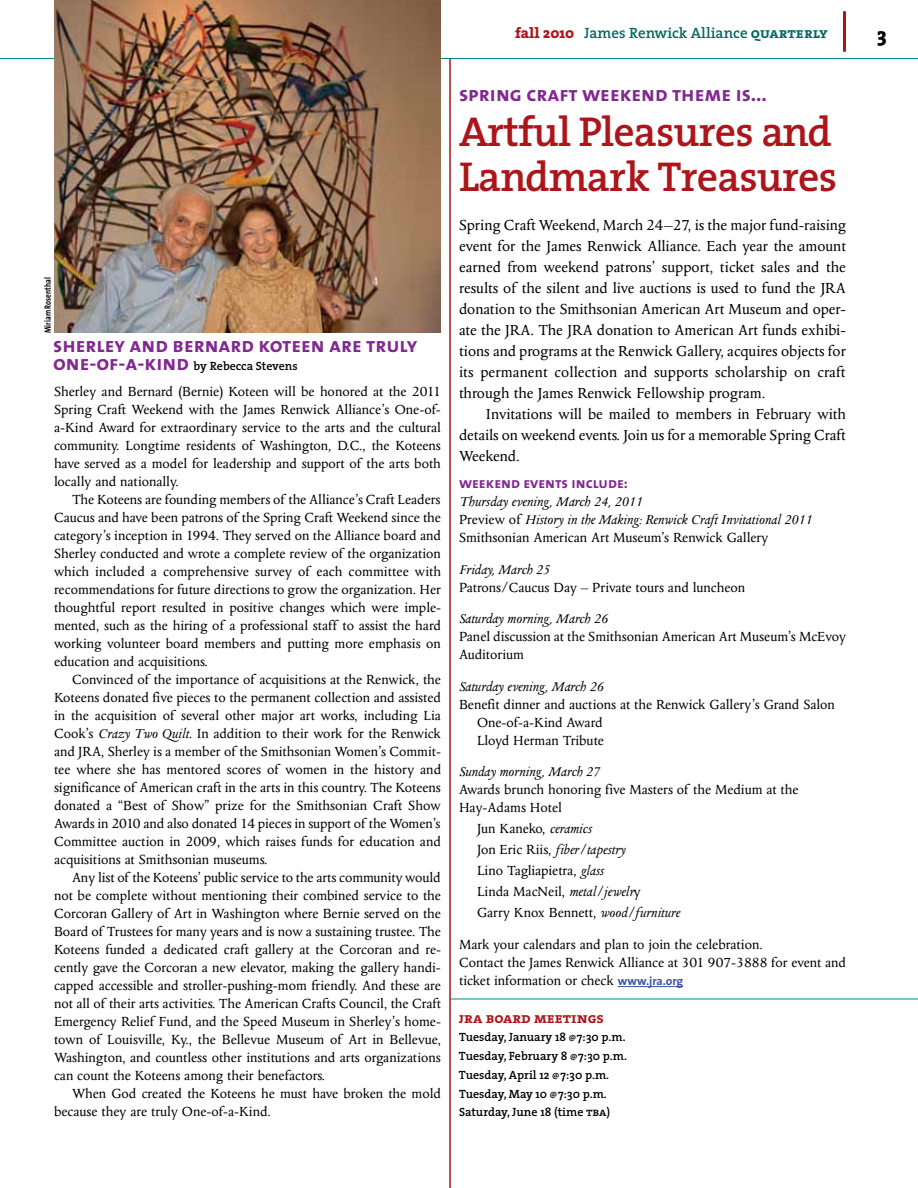
<style>
.page{position:relative;width:918px;height:1188px;background:#fff}
.page>*{position:absolute;margin:0;border:0;box-sizing:border-box;transform-origin:0 0}
.t1{font:600 42px/45px "The Serif";letter-spacing:-.02em;color:#ac161b}
.t2{font:21px "The Sans Bold Caps";color:#812990}
.t3{font:800 21px "The Serif";color:#000}
.t4{font:16.5px/21px "Columbus";letter-spacing:-.005em;color:#000;text-align:justify}
.t5{font:15px/18px "Columbus";color:#000}
.t6{font:italic 15px/18px "Columbus";color:#000}
.t7{font:600 15px "The Serif";color:#006a62}
.t8{font:15px "The Sans Bold Caps";color:#812990}
.t9{font:15px "The Serif Bold Caps";color:#ac161b}
.t10{font:600 12px/18.8px "The Serif";color:#000}
.t11{font:700 9px "The Sans";color:#000;scale:.8 1}
.s1{font-family:"The Sans Bold Caps";font-weight:400;font-size:21px;color:#812990}
.s2{font-style:italic}
.s3{font-weight:800;color:#ac161b}
.s4{font-family:"The Serif Bold Caps";font-weight:400}
.s5{font-style:normal}
.s6{font-family:"The Sans";font-weight:700;font-size:12px;color:#3953a4}
.s7{font-size:9px}
.s8{font-family:"The Serif Semi Bold Caps";font-weight:400}
</style>
<div class="page">
<hr style="left:0;top:58px;width:918px;height:1px;background:#008997">
<hr style="left:450px;top:999px;width:468px;height:1px;background:#008997">
<hr style="left:449px;top:58px;width:2px;height:1130px;background:#ac161b">
<hr style="left:843px;top:11px;width:3px;height:41px;background:#ac161b">
<hr style="left:618px;top:986px;width:65px;height:1px;background:#3953a4">
<img style="left:54px;top:0;width:387px;height:333px">
<p class="t11" style="left:40px;top:333px;width:71px;rotate:-90deg">Miriam Rosenthal</p>
<h2 class="t2" style="left:53px;top:328px;width:366px">sherley and bernard koteen are truly</h2>
<p class="t10" style="left:53px;top:357px;width:246px"><span class="s1">one-of-a-kind</span> by Rebecca Stevens</p>
<p class="t5" style="left:54px;top:383px;width:389px;text-align:justify">Sherley and Bernard (Bernie) Koteen will be honored at the 2011<br>Spring Craft Weekend with the James Renwick Alliance’s One-of&shy;a-Kind Award for extraordinary service to the arts and the cultural community. Longtime residents of Washington, D.C., the Koteens have served as a model for leadership and support of the arts both locally and nationally.</p>
<p class="t5" style="left:54px;top:491px;width:389px;text-align:justify;text-indent:18px">The Koteens are founding members of the Alliance’s Craft Leaders Caucus and have been patrons of the Spring Craft Weekend since the category’s inception in 1994. They served on the Alliance board and Sherley conducted and wrote a complete review of the organization which included a comprehensive survey of each committee with recommendations for future directions to grow the organization. Her thoughtful report resulted in positive changes which were imple&shy;mented, such as the hiring of a professional staff to assist the hard working volunteer board members and putting more emphasis on education and acquisitions.</p>
<p class="t5" style="left:54px;top:671px;width:389px;text-align:justify;text-indent:18px">Convinced of the importance of acquisitions at the Renwick, the Koteens donated five pieces to the permanent collection and assisted in the acquisition of several other major art works, including Lia Cook’s <span class="s2">Crazy Two Quilt</span>. In addition to their work for the Renwick and JRA, Sherley is a member of the Smithsonian Women’s Commit&shy;tee where she has mentored scores of women in the history and significance of American craft in the arts in this country. The Koteens donated a “Best of Show” prize for the Smithsonian Craft Show Awards in 2010 and also donated 14 pieces in support of the Women’s Committee auction in 2009, which raises funds for education and acquisitions at Smithsonian museums.</p>
<p class="t5" style="left:54px;top:869px;width:389px;text-align:justify;text-indent:18px">Any list of the Koteens’ public service to the arts community would not be complete without mentioning their combined service to the Corcoran Gallery of Art in Washington where Bernie served on the Board of Trustees for many years and is now a sustaining trustee. The Koteens funded a dedicated craft gallery at the Corcoran and re&shy;cently gave the Corcoran a new elevator, making the gallery handi&shy;capped accessible and stroller-pushing-mom friendly. And these are not all of their arts activities. The American Crafts Council, the Craft Emergency Relief Fund, and the Speed Museum in Sherley’s home&shy;town of Louisville, Ky., the Bellevue Museum of Art in Bellevue, Washington, and countless other institutions and arts organizations can count the Koteens among their benefactors.</p>
<p class="t5" style="left:54px;top:1085px;width:389px;text-indent:18px">When God created the Koteens he must have broken the mold because they are truly One-of-a-Kind.</p>
<p class="t7" style="left:515px;top:20px;width:314px"><span class="s3">fall 2010</span> James Renwick Alliance <span class="s4">quarterly</span></p>
<h2 class="t3" style="left:877px;top:17px;width:11px">3</h2>
<h2 class="t2" style="left:459px;top:77px;width:310px">spring craft weekend theme is...</h2>
<h1 class="t1" style="left:459px;top:108px;width:380px">Artful Pleasures and<br>Landmark Treasures</h1>
<p class="t4" style="left:459px;top:215px;width:389px">Spring Craft Weekend, March 24–27, is the major fund-raising event for the James Renwick Alliance. Each year the amount earned from weekend patrons’ support, ticket sales and the results of the silent and live auctions is used to fund the JRA donation to the Smithsonian American Art Museum and oper&shy;ate the JRA. The JRA donation to American Art funds exhibi&shy;tions and programs at the Renwick Gallery, acquires objects for its permanent collection and supports scholarship on craft through the James Renwick Fellowship program.</p>
<p class="t4" style="left:459px;top:404px;width:388px;text-indent:27px">Invitations will be mailed to members in February with details on weekend events. Join us for a memorable Spring Craft Weekend.</p>
<p class="t8" style="left:459px;top:471px;width:171px">weekend events include:</p>
<p class="t6" style="left:459px;top:493px;width:355px">Thursday evening, March 24, 2011<br><span class="s5">Preview of</span> History in the Making: Renwick Craft Invitational 2011<br><span class="s5">Smithsonian American Art Museum’s Renwick Gallery</span></p>
<p class="t6" style="left:459px;top:561px;width:93px">Friday, March 25</p>
<p class="t5" style="left:459px;top:578px;width:288px">Patrons/Caucus Day – Private tours and luncheon</p>
<p class="t6" style="left:459px;top:610px;width:150px">Saturday morning, March 26</p>
<p class="t5" style="left:459px;top:628px;width:388px">Panel discussion at the Smithsonian American Art Museum’s McEvoy<br>Auditorium</p>
<p class="t6" style="left:459px;top:678px;width:146px">Saturday evening, March 26</p>
<p class="t5" style="left:477px;top:695px;width:359px;text-indent:-18px">Benefit dinner and auctions at the Renwick Gallery’s Grand Salon<br>One-of-a-Kind Award<br>Lloyd Herman Tribute</p>
<p class="t6" style="left:459px;top:763px;width:143px">Sunday morning, March 27</p>
<p class="t5" style="left:459px;top:781px;width:341px">Awards brunch honoring five Masters of the Medium at the<br>Hay-Adams Hotel</p>
<p class="t5" style="left:477px;top:818px;width:204px;line-height:21px">Jun Kaneko, <span class="s2">ceramics<br></span>Jon Eric Riis, <span class="s2">fiber/tapestry<br></span>Lino Tagliapietra, <span class="s2">glass<br></span>Linda MacNeil, <span class="s2">metal/jewelr</span>y<br>Garry Knox Bennett, <span class="s2">wood/furniture</span></p>
<p class="t5" style="left:459px;top:935px;width:389px">Mark your calendars and plan to join the celebration.<br>Contact the James Renwick Alliance at 301 907-3888 for event and ticket information or check <span class="s6">www.jra.org</span></p>
<p class="t9" style="left:459px;top:1005px;width:147px">jra board meetings</p>
<p class="t10" style="left:459px;top:1028px;width:169px">Tuesday, January 18 <span class="s7">@</span>7:30 p.m.<br>Tuesday, February 8 <span class="s7">@</span>7:30 p.m.<br>Tuesday, April 12 <span class="s7">@</span>7:30 p.m.<br>Tuesday, May 10 <span class="s7">@</span>7:30 p.m.<br>Saturday, June 18 (time <span class="s8">tba</span>)</p>
</div>
